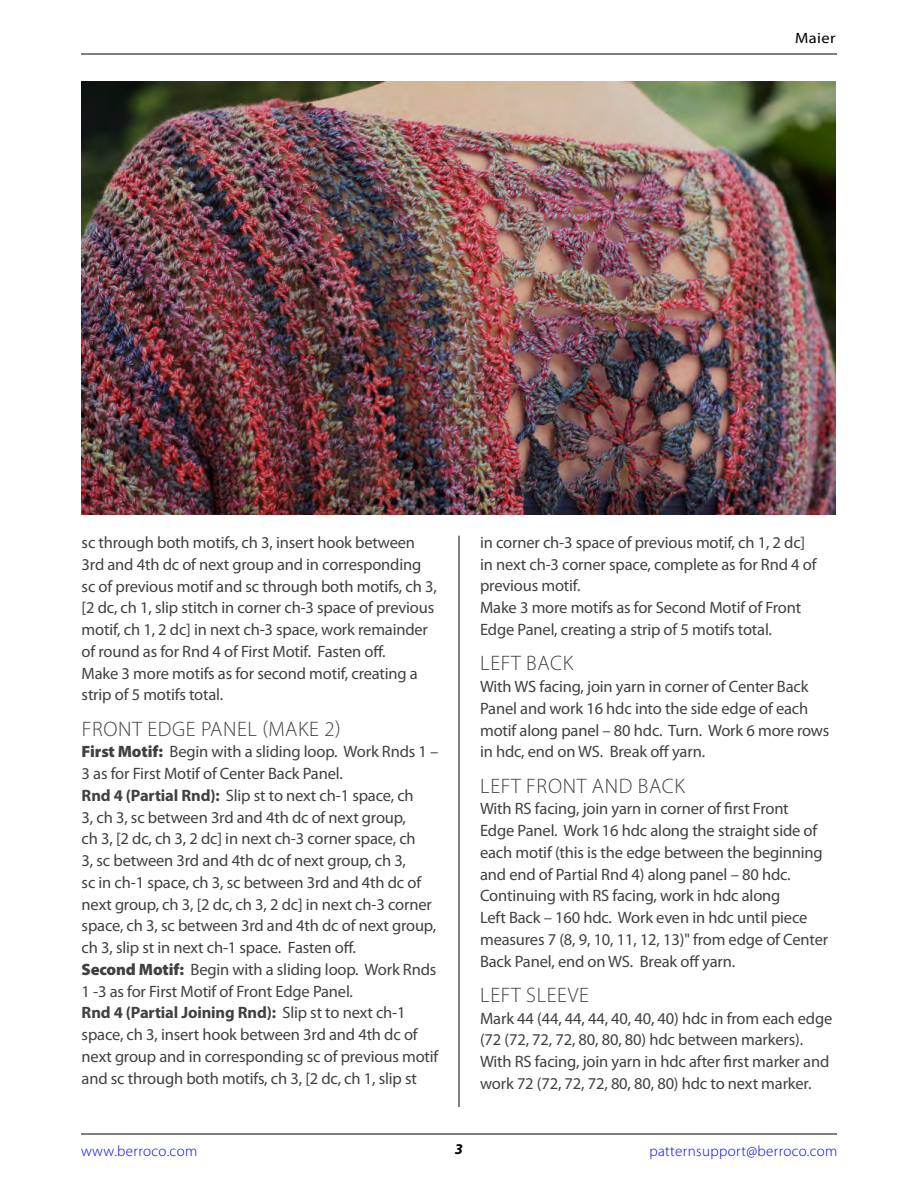
<style>
.page{position:relative;width:918px;height:1188px;background:#fff}
.page>*{position:absolute;margin:0;border:0;box-sizing:border-box;transform-origin:0 0}
.t1{font:300 21px "Myriad Pro";letter-spacing:.03em;color:#414042}
.t2{font:16.5px/21.8px "Myriad Pro";letter-spacing:-.01em;color:#414042}
.t3{font:300 15px "Myriad Pro";letter-spacing:.025em;color:#00f}
.t4{font:15px "Myriad Pro";letter-spacing:.025em;color:#000;scale:1.1 1}
.t5{font:italic 700 15px "Myriad Pro";color:#000}
.s1{font-weight:900}
.s2{font-weight:700}
</style>
<div class="page">
<hr style="left:81px;top:1134px;width:756px;height:1px;background:#000">
<hr style="left:81px;top:54px;width:756px;height:1px;background:#000">
<hr style="left:459px;top:536px;width:1px;height:571px;background:#000">
<img style="left:81px;top:82px;width:755px;height:432px">
<p class="t4" style="left:795px;top:29px;width:38px">Maier</p>
<p class="t2" style="left:82px;top:531px;width:357px">sc through both motifs, ch 3, insert hook between 3rd and 4th dc of next group and in corresponding sc of previous motif and sc through both motifs, ch 3, [2 dc, ch 1, slip stitch in corner ch-3 space of previous motif, ch 1, 2 dc] in next ch-3 space, work remainder of round as for Rnd 4 of First Motif. Fasten off.<br>Make 3 more motifs as for second motif, creating a strip of 5 motifs total.</p>
<p class="t1" style="left:82px;top:716px;width:260px">FRONT EDGE PANEL (MAKE 2)</p>
<p class="t2" style="left:82px;top:741px;width:358px"><span class="s1">First Motif:</span> Begin with a sliding loop. Work Rnds 1 – 3 as for First Motif of Center Back Panel.<br><span class="s2">Rnd 4 (Partial Rnd):</span> Slip st to next ch-1 space, ch<br>3, ch 3, sc between 3rd and 4th dc of next group,<br>ch 3, [2 dc, ch 3, 2 dc] in next ch-3 corner space, ch<br>3, sc between 3rd and 4th dc of next group, ch 3,<br>sc in ch-1 space, ch 3, sc between 3rd and 4th dc of next group, ch 3, [2 dc, ch 3, 2 dc] in next ch-3 corner space, ch 3, sc between 3rd and 4th dc of next group, ch 3, slip st in next ch-1 space. Fasten off.<br><span class="s1">Second Motif:</span> Begin with a sliding loop. Work Rnds 1 -3 as for First Motif of Front Edge Panel.<br><span class="s2">Rnd 4 (Partial Joining Rnd):</span> Slip st to next ch-1 space, ch 3, insert hook between 3rd and 4th dc of next group and in corresponding sc of previous motif and sc through both motifs, ch 3, [2 dc, ch 1, slip st</p>
<p class="t2" style="left:480px;top:531px;width:338px">in corner ch-3 space of previous motif, ch 1, 2 dc] in next ch-3 corner space, complete as for Rnd 4 of previous motif.<br>Make 3 more motifs as for Second Motif of Front Edge Panel, creating a strip of 5 motifs total.</p>
<p class="t1" style="left:480px;top:651px;width:95px">LEFT BACK</p>
<p class="t2" style="left:480px;top:675px;width:351px">With WS facing, join yarn in corner of Center Back Panel and work 16 hdc into the side edge of each motif along panel – 80 hdc. Turn. Work 6 more rows in hdc, end on WS. Break off yarn.</p>
<p class="t1" style="left:480px;top:773px;width:206px">LEFT FRONT AND BACK</p>
<p class="t2" style="left:480px;top:798px;width:350px">With RS facing, join yarn in corner of first Front<br>Edge Panel. Work 16 hdc along the straight side of each motif (this is the edge between the beginning and end of Partial Rnd 4) along panel – 80 hdc.<br>Continuing with RS facing, work in hdc along<br>Left Back – 160 hdc. Work even in hdc until piece measures 7 (8, 9, 10, 11, 12, 13)" from edge of Center Back Panel, end on WS. Break off yarn.</p>
<p class="t1" style="left:480px;top:982px;width:110px">LEFT SLEEVE</p>
<p class="t2" style="left:480px;top:1007px;width:354px">Mark 44 (44, 44, 44, 40, 40, 40) hdc in from each edge (72 (72, 72, 72, 80, 80, 80) hdc between markers).<br>With RS facing, join yarn in hdc after first marker and work 72 (72, 72, 72, 80, 80, 80) hdc to next marker.</p>
<p class="t3" style="left:81px;top:1142px;width:118px">www.berroco.com</p>
<p class="t5" style="left:455px;top:1139px;width:10px">3</p>
<p class="t3" style="left:649px;top:1142px;width:190px">patternsupport@berroco.com</p>
</div>
